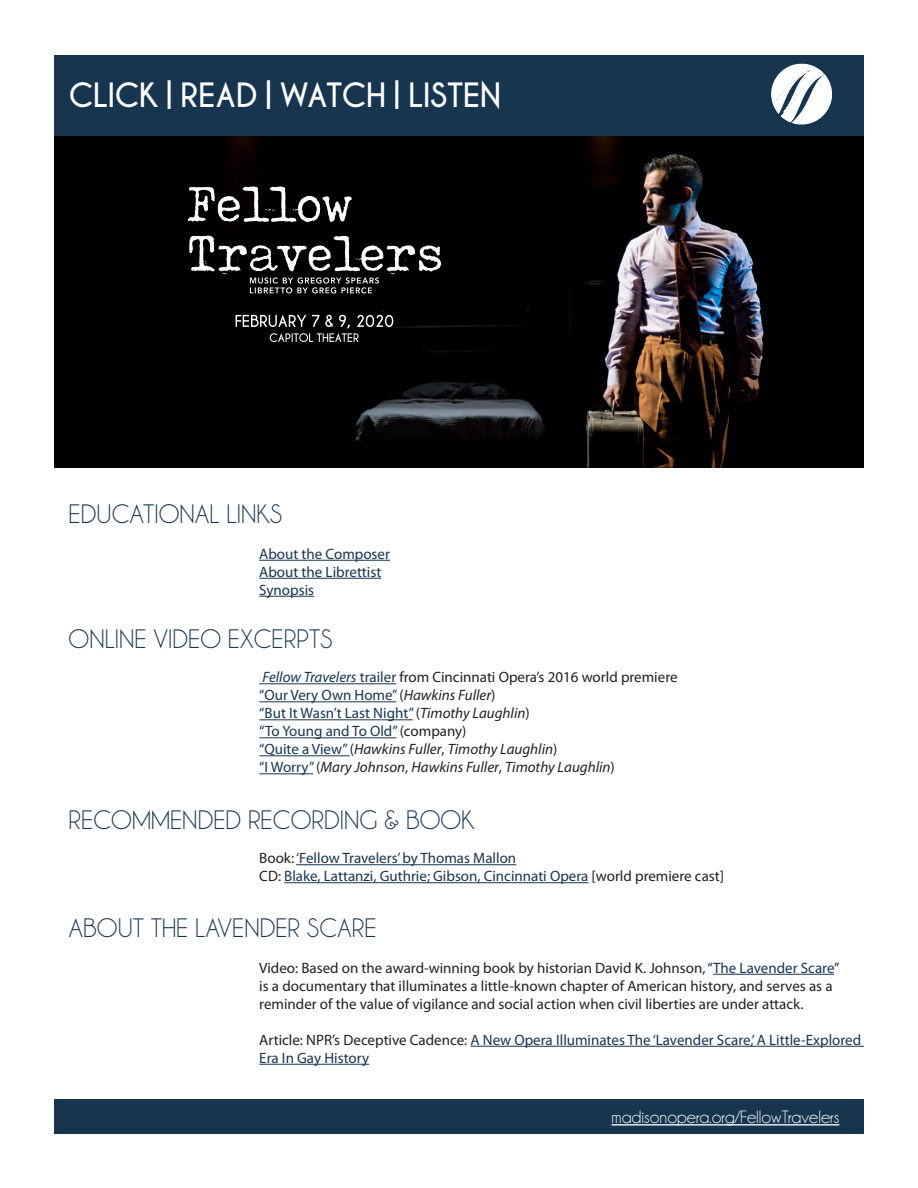
<style>
.page{position:relative;width:918px;height:1188px;background:#fff}
.page>*{position:absolute;margin:0;border:0;box-sizing:border-box;transform-origin:0 0}
.t1{font:36px "Champagne&Limousines Thick";color:#fff}
.t2{font:27px "Champagne&Limousines";color:#17354f}
.t3{font:18px "Champagne&Limousines";color:#fff}
.t4{font:15px/18px "Myriad Pro";color:#17354f}
.t5{font:15px/18px "Myriad Pro";color:#231f20}
.t6{font:italic 15px "Myriad Pro";color:#231f20}
.s1{font-style:italic;color:#17354f}
.s2{color:#17354f}
.s3{color:#231f20}
.s4{font-style:italic;color:#231f20}
.s5{font-style:normal;color:#17354f}
.s6{font-style:normal}
</style>
<div class="page">
<img style="left:55px;top:135px;width:809px;height:333px">
<svg style="left:236px;top:315px;width:157px;height:27px;background:#303030"></svg>
<svg style="left:188px;top:186px;width:164px;height:36px"></svg>
<svg style="left:189px;top:235px;width:252px;height:58px;background:#353535"></svg>
<div style="left:55px;top:55px;width:809px;height:80px;background:#17354f"></div>
<div style="left:55px;top:1099px;width:809px;height:35px;background:#17354f"></div>
<svg style="left:771px;top:64px;width:62px;height:60px"></svg>
<hr style="left:612px;top:1124px;width:227px;height:2px;background:#fff">
<hr style="left:259px;top:560px;width:131px;height:1px;background:#17354f">
<hr style="left:259px;top:578px;width:122px;height:1px;background:#17354f">
<hr style="left:259px;top:596px;width:55px;height:1px;background:#17354f">
<hr style="left:259px;top:683px;width:137px;height:1px;background:#17354f">
<hr style="left:259px;top:701px;width:137px;height:1px;background:#17354f">
<hr style="left:259px;top:719px;width:154px;height:1px;background:#17354f">
<hr style="left:259px;top:737px;width:138px;height:1px;background:#17354f">
<hr style="left:259px;top:755px;width:91px;height:1px;background:#17354f">
<hr style="left:259px;top:773px;width:54px;height:1px;background:#17354f">
<hr style="left:296px;top:864px;width:220px;height:1px;background:#17354f">
<hr style="left:284px;top:882px;width:304px;height:1px;background:#17354f">
<hr style="left:713px;top:974px;width:121px;height:1px;background:#17354f">
<hr style="left:470px;top:1046px;width:394px;height:1px;background:#17354f">
<hr style="left:259px;top:1064px;width:110px;height:1px;background:#17354f">
<p class="t1" style="left:69px;top:75px;width:433px">CLICK | READ | WATCH | LISTEN</p>
<p class="t2" style="left:69px;top:498px;width:215px">EDUCATIONAL LINKS</p>
<p class="t4" style="left:259px;top:544px;width:132px">About the Composer</p>
<p class="t4" style="left:259px;top:562px;width:124px">About the Librettist</p>
<p class="t4" style="left:259px;top:580px;width:56px">Synopsis</p>
<p class="t2" style="left:69px;top:624px;width:266px">ONLINE VIDEO EXCERPTS</p>
<p class="t5" style="left:262px;top:668px;width:417px"><span class="s1">Fellow Travelers</span> <span class="s2">trailer</span> from Cincinnati Opera’s 2016 world premiere</p>
<p class="t4" style="left:259px;top:686px;width:238px">“Our Very Own Home” <span class="s3">(</span><span class="s4">Hawkins Fuller</span><span class="s3">)</span></p>
<p class="t4" style="left:259px;top:704px;width:272px">“But It Wasn’t Last Night” <span class="s3">(</span><span class="s4">Timothy Laughlin</span><span class="s3">)</span></p>
<p class="t4" style="left:259px;top:722px;width:209px">“To Young and To Old” <span class="s3">(company)</span></p>
<p class="t6" style="left:259px;top:740px;width:300px"><span class="s5">“Quite a View”</span><span class="s6">(</span>Hawkins Fuller<span class="s6">,</span> Timothy Laughlin<span class="s6">)</span></p>
<p class="t6" style="left:259px;top:758px;width:357px"><span class="s5">“I Worry”</span> <span class="s6">(</span>Mary Johnson<span class="s6">,</span> Hawkins Fuller<span class="s6">,</span> Timothy Laughlin<span class="s6">)</span></p>
<p class="t2" style="left:69px;top:804px;width:407px">RECOMMENDED RECORDING &amp; BOOK</p>
<p class="t4" style="left:259px;top:849px;width:258px"><span class="s3">Book:</span> ‘Fellow Travelers’ by Thomas Mallon</p>
<p class="t4" style="left:259px;top:867px;width:466px"><span class="s3">CD:</span> Blake, Lattanzi, Guthrie; Gibson, Cincinnati Opera <span class="s3">[world premiere cast]</span></p>
<p class="t2" style="left:69px;top:912px;width:310px">ABOUT THE LAVENDER SCARE</p>
<p class="t5" style="left:259px;top:958px;width:582px">Video: Based on the award-winning book by historian David K. Johnson, “<span class="s2">The Lavender Scare</span>” is a documentary that illuminates a little-known chapter of American history, and serves as a reminder of the value of vigilance and social action when civil liberties are under attack.</p>
<p class="t4" style="left:259px;top:1030px;width:603px"><span class="s3">Article: NPR’s Deceptive Cadence:</span> A New Opera Illuminates The ‘Lavender Scare,’ A Little-Explored<br>Era In Gay History</p>
<p class="t3" style="left:612px;top:1107px;width:229px">madisonopera.org/FellowTravelers</p>
</div>
